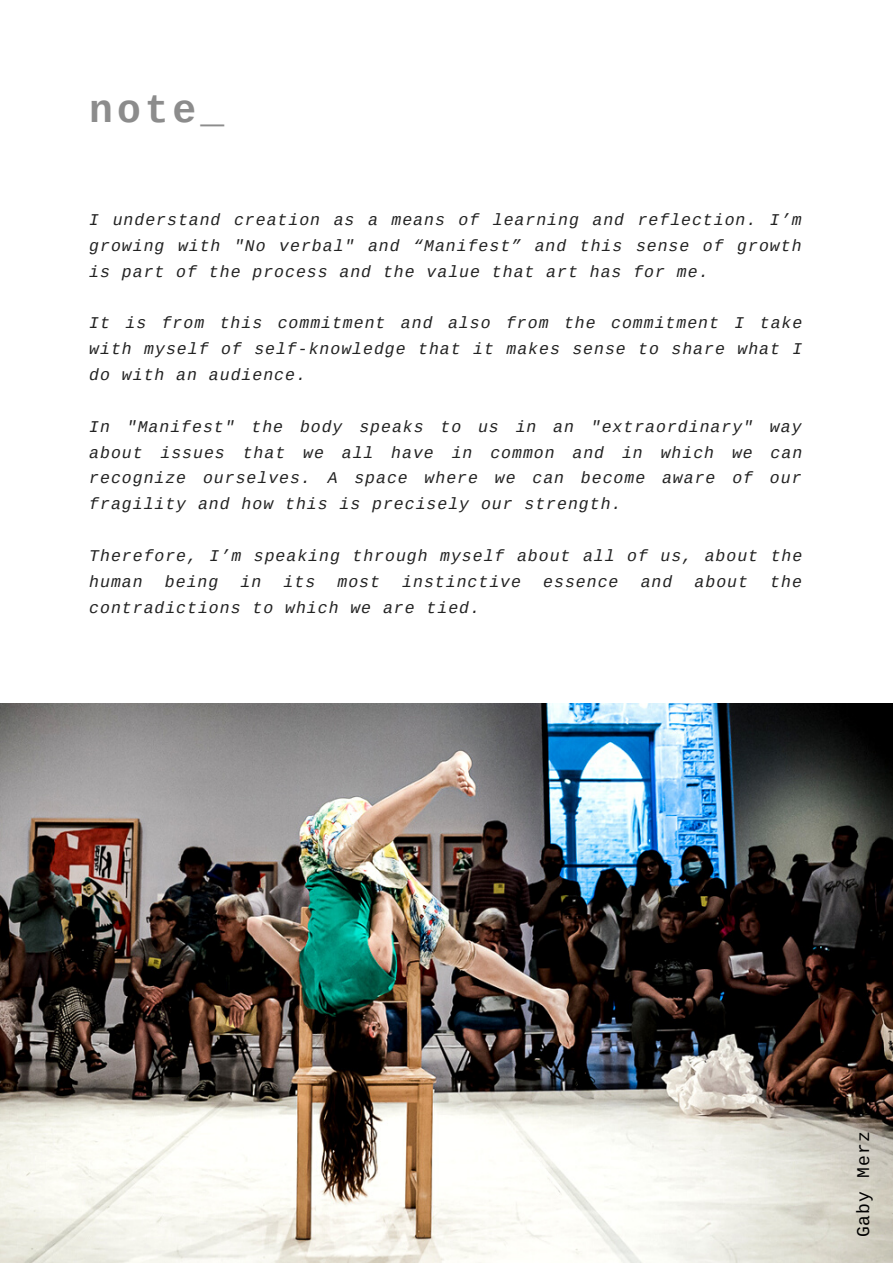
<style>
.page{position:relative;width:893px;height:1264px;background:#fff}
.page>*{position:absolute;margin:0;border:0;box-sizing:border-box;transform-origin:0 0}
.t1{font:700 39.6px "Cousine";color:#8c8c8c}
.t2{font:18px "Cousine";letter-spacing:.06em;color:#000}
.t3{font:italic 16.5px/25.8px "Cousine";letter-spacing:.06em;color:#222;text-align:justify}
</style>
<div class="page">
<img style="left:0;top:703px;width:892px;height:559px">
<h1 class="t1" style="left:89px;top:89px;width:136px">note_</h1>
<p class="t3" style="left:89px;top:207px;width:713px">I understand creation as a means of learning and reflection. I’m growing with "No verbal" and “Manifest” and this sense of growth is part of the process and the value that art has for me.</p>
<p class="t3" style="left:89px;top:311px;width:714px">It is from this commitment and also from the commitment I take with myself of self-knowledge that it makes sense to share what I do with an audience.</p>
<p class="t3" style="left:89px;top:414px;width:714px">In "Manifest" the body speaks to us in an "extraordinary" way about issues that we all have in common and in which we can recognize ourselves. A space where we can become aware of our fragility and how this is precisely our strength.</p>
<p class="t3" style="left:89px;top:543px;width:714px">Therefore, I’m speaking through myself about all of us, about the human</p>
<p class="t3" style="left:165px;top:569px;width:55px">being</p>
<p class="t3" style="left:240px;top:569px;width:22px">in</p>
<p class="t3" style="left:283px;top:569px;width:33px">its</p>
<p class="t3" style="left:337px;top:569px;width:44px">most</p>
<p class="t3" style="left:402px;top:569px;width:120px">instinctive</p>
<p class="t3" style="left:543px;top:569px;width:77px">essence</p>
<p class="t3" style="left:640px;top:569px;width:33px">and</p>
<p class="t3" style="left:694px;top:569px;width:55px">about</p>
<p class="t3" style="left:770px;top:569px;width:33px">the</p>
<p class="t3" style="left:89px;top:595px;width:392px">contradictions to which we are tied.</p>
<p class="t2" style="left:854px;top:1237px;width:107px;rotate:-90deg">Gaby Merz</p>
</div>
